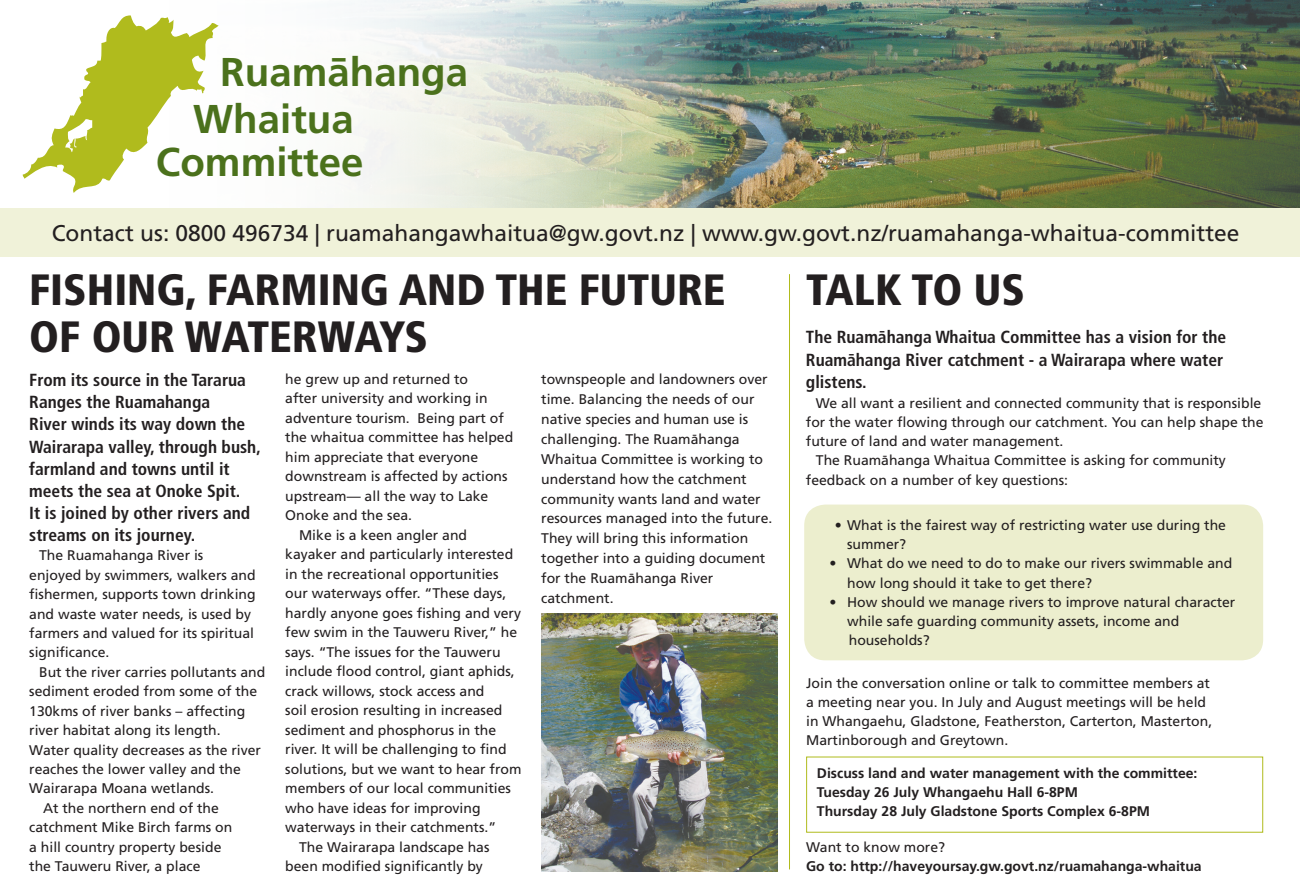
<style>
.page{position:relative;width:1300px;height:893px;background:#fff}
.page>*{position:absolute;margin:0;border:0;box-sizing:border-box;transform-origin:0 0}
.t1{font:900 condensed 43.75px/47.2px "Frutiger LT Std";color:#231f20}
.t2{font:700 40.25px/47.1px "Frutiger LT Std";color:#4b711c}
.t3{font:22.75px "Frutiger LT Std";color:#231f20}
.t4{font:700 condensed 17.5px/22.1px "Frutiger LT Std";color:#231f20}
.t5{font:14px/19.9px "Frutiger LT Std";color:#231f20}
.t6{font:700 14px/19.2px "Frutiger LT Std";color:#231f20}
</style>
<div class="page">
<img style="left:717px;top:0;width:583px;height:209px">
<img style="left:0;top:0;width:717px;height:209px">
<div style="left:0;top:209px;width:1300px;height:48px;background:#f0f2d9"></div>
<svg style="left:23px;top:15px;width:196px;height:178px"></svg>
<hr style="left:789px;top:274px;width:1px;height:595px;background:#b0bb1d">
<div style="left:804px;top:505px;width:459px;height:155px;background:#eceece;border-radius:21px"></div>
<img style="left:541px;top:614px;width:236px;height:257px">
<h2 class="t2" style="left:193px;top:48px;width:277px;text-indent:27px">Ruamähanga<br>Whaitua</h2>
<h2 class="t2" style="left:156px;top:139px;width:209px">Committee</h2>
<h3 class="t3" style="left:52px;top:220px;width:1189px">Contact us: 0800 496734 | ruamahangawhaitua@gw.govt.nz | www.gw.govt.nz/ruamahanga-whaitua-committee</h3>
<h1 class="t1" style="left:806px;top:266px;width:220px">TALK TO US</h1>
<p class="t4" style="left:806px;top:325px;width:422px;line-height:22.8px">The Ruamähanga Whaitua Committee has a vision for the<br>Ruamähanga River catchment - a Wairarapa where water glistens.</p>
<p class="t5" style="left:816px;top:393px;width:447px">We all want a resilient and connected community that is responsible</p>
<p class="t5" style="left:806px;top:412px;width:459px">for the water flowing through our catchment. You can help shape the</p>
<p class="t5" style="left:806px;top:431px;width:259px">future of land and water management.</p>
<p class="t5" style="left:816px;top:451px;width:411px">The Ruamähanga Whaitua Committee is asking for community</p>
<p class="t5" style="left:806px;top:470px;width:264px">feedback on a number of key questions:</p>
<p class="t5" style="left:847px;top:515px;width:380px;line-height:19.2px;text-indent:-12px">• What is the fairest way of restricting water use during the summer?</p>
<p class="t5" style="left:847px;top:554px;width:387px;line-height:19.2px;text-indent:-18px">• What do we need to do to make our rivers swimmable and how long should it take to get there?</p>
<p class="t5" style="left:847px;top:592px;width:390px;line-height:19.2px;text-indent:-18px">• How should we manage rivers to improve natural character while safe guarding community assets, income and households?</p>
<p class="t5" style="left:806px;top:673px;width:408px;line-height:19.2px">Join the conversation online or talk to committee members at a meeting near you. In July and August meetings will be held in Whangaehu, Gladstone, Featherston, Carterton, Masterton, Martinborough and Greytown.</p>
<h1 class="t1" style="left:29px;top:266px;width:698px">FISHING, FARMING AND THE FUTURE<br>OF OUR WATERWAYS</h1>
<p class="t5" style="left:285px;top:369px;width:184px">he grew up and returned to</p>
<p class="t5" style="left:285px;top:388px;width:204px">after university and working in</p>
<p class="t5" style="left:285px;top:408px;width:220px">adventure tourism. Being part of</p>
<p class="t5" style="left:285px;top:427px;width:229px">the whaitua committee has helped</p>
<p class="t5" style="left:285px;top:447px;width:194px">him appreciate that everyone</p>
<p class="t5" style="left:285px;top:466px;width:224px">downstream is affected by actions</p>
<p class="t5" style="left:285px;top:486px;width:205px">upstream— all the way to Lake</p>
<p class="t5" style="left:285px;top:505px;width:128px">Onoke and the sea.</p>
<p class="t5" style="left:299px;top:525px;width:170px">Mike is a keen angler and</p>
<p class="t5" style="left:285px;top:544px;width:229px">kayaker and particularly interested</p>
<p class="t5" style="left:285px;top:564px;width:215px">in the recreational opportunities</p>
<p class="t5" style="left:285px;top:583px;width:222px">our waterways offer. “These days,</p>
<p class="t5" style="left:285px;top:603px;width:237px">hardly anyone goes fishing and very</p>
<p class="t5" style="left:285px;top:622px;width:233px">few swim in the Tauweru River,” he</p>
<p class="t5" style="left:285px;top:642px;width:217px">says. “The issues for the Tauweru</p>
<p class="t5" style="left:285px;top:661px;width:231px">include flood control, giant aphids,</p>
<p class="t5" style="left:285px;top:681px;width:201px">crack willows, stock access and</p>
<p class="t5" style="left:285px;top:700px;width:219px">soil erosion resulting in increased</p>
<p class="t5" style="left:285px;top:720px;width:212px">sediment and phosphorus in the</p>
<p class="t5" style="left:285px;top:739px;width:223px">river. It will be challenging to find</p>
<p class="t5" style="left:285px;top:759px;width:238px">solutions, but we want to hear from</p>
<p class="t5" style="left:285px;top:778px;width:227px">members of our local communities</p>
<p class="t5" style="left:285px;top:798px;width:197px">who have ideas for improving</p>
<p class="t5" style="left:285px;top:817px;width:212px">waterways in their catchments.”</p>
<p class="t5" style="left:299px;top:837px;width:192px">The Wairarapa landscape has</p>
<p class="t5" style="left:285px;top:856px;width:199px">been modified significantly by</p>
<p class="t4" style="left:29px;top:369px;width:233px">From its source in the Tararua<br>Ranges the Ruamahanga<br>River winds its way down the<br>Wairarapa valley, through bush, farmland and towns until it meets the sea at Onoke Spit.<br>It is joined by other rivers and streams on its journey.</p>
<p class="t5" style="left:29px;top:546px;width:228px;line-height:19.4px;text-indent:10px">The Ruamahanga River is enjoyed by swimmers, walkers and fishermen, supports town drinking and waste water needs, is used by farmers and valued for its spiritual significance.</p>
<p class="t5" style="left:39px;top:662px;width:228px">But the river carries pollutants and</p>
<p class="t5" style="left:29px;top:681px;width:229px">sediment eroded from some of the</p>
<p class="t5" style="left:29px;top:701px;width:218px">130kms of river banks – affecting</p>
<p class="t5" style="left:29px;top:720px;width:193px">river habitat along its length.</p>
<p class="t5" style="left:29px;top:740px;width:233px">Water quality decreases as the river</p>
<p class="t5" style="left:29px;top:759px;width:213px">reaches the lower valley and the</p>
<p class="t5" style="left:29px;top:779px;width:186px">Wairarapa Moana wetlands.</p>
<p class="t5" style="left:43px;top:798px;width:177px">At the northern end of the</p>
<p class="t5" style="left:29px;top:817px;width:205px">catchment Mike Birch farms on</p>
<p class="t5" style="left:29px;top:837px;width:194px">a hill country property beside</p>
<p class="t5" style="left:29px;top:856px;width:173px">the Tauweru River, a place</p>
<p class="t5" style="left:541px;top:369px;width:233px">townspeople and landowners over time. Balancing the needs of our native species and human use is challenging. The Ruamähanga<br>Whaitua Committee is working to understand how the catchment community wants land and water resources managed into the future.<br>They will bring this information together into a guiding document for the Ruamähanga River catchment.</p>
<p class="t6" style="left:817px;top:763px;width:382px">Discuss land and water management with the committee:<br>Tuesday 26 July Whangaehu Hall 6-8PM<br>Thursday 28 July Gladstone Sports Complex 6-8PM</p>
<p class="t5" style="left:806px;top:837px;width:140px">Want to know more?</p>
<p class="t6" style="left:806px;top:856px;width:397px">Go to: http://haveyoursay.gw.govt.nz/ruamahanga-whaitua</p>
</div>
